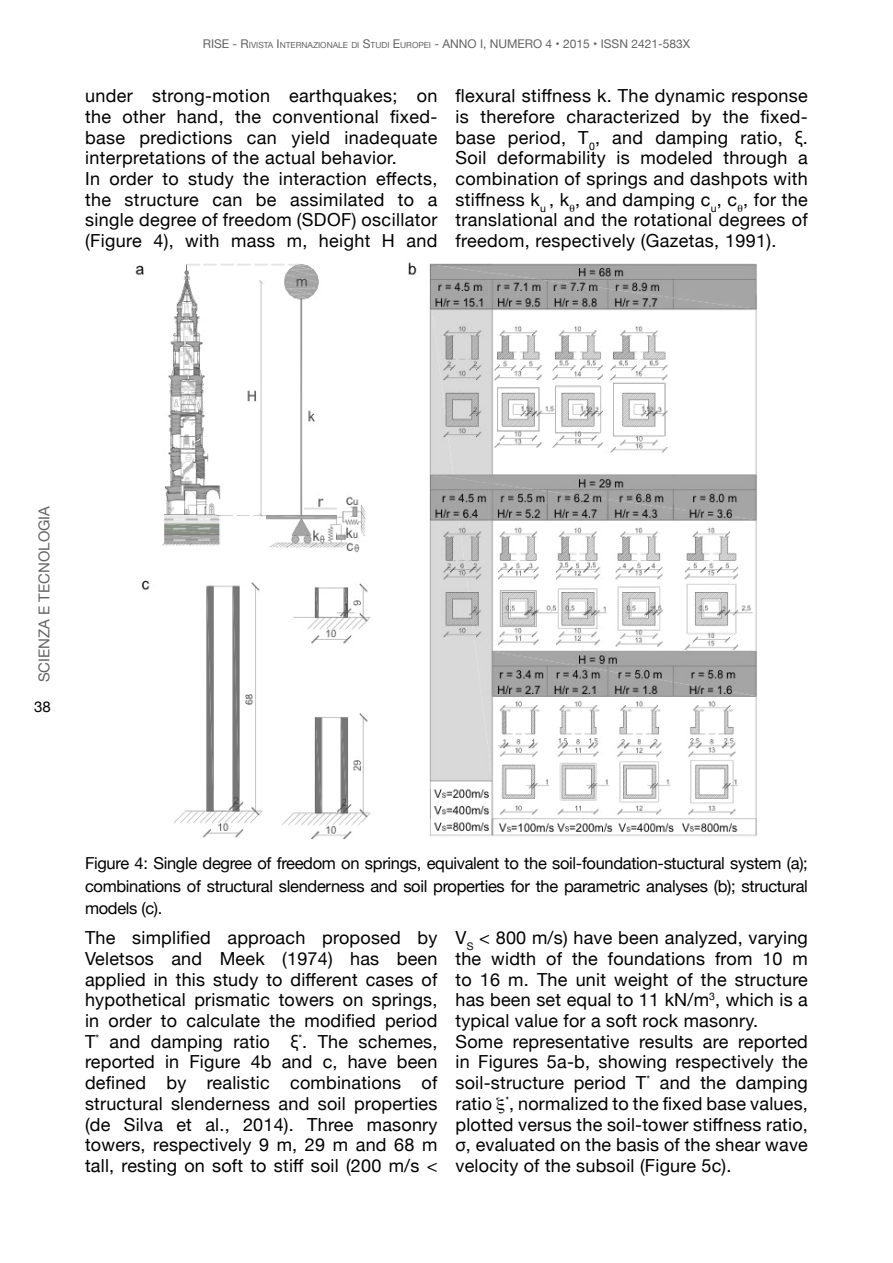
<style>
.page{position:relative;width:893px;height:1263px;background:#fff}
.page>*{position:absolute;margin:0;border:0;box-sizing:border-box;transform-origin:0 0}
.t1{font:18px/20.7px "Helvetica Neue";letter-spacing:.01em;color:#000}
.t2{font:16.5px/22.5px "Helvetica Neue";letter-spacing:-.02em;color:#000;text-align:justify}
.t3{font:15px "Helvetica Neue";color:#646363}
.t4{font:15px "Helvetica Neue";color:#000}
.t5{font:12px "Helvetica Neue";color:#646363}
.t6{font:12px "Helvetica Neue";color:#646363}
.t7{font:8.4px "Helvetica Neue";color:#646363}
.s1{font-size:8.4px}
.s2{font-size:12px}
.s3{font-style:inherit}
</style>
<div class="page">
<img style="left:135px;top:262px;width:622px;height:578px">
<p class="t6" style="left:203px;top:35px;width:59px">RISE - R<span class="s1">IVISTA</span></p>
<p class="t7" style="left:277px;top:39px;width:10px"><span class="s2">I</span>NTERNAZIONALE</p>
<p class="t5" style="left:351px;top:35px;width:340px"><span class="s1">DI</span> <span class="s3">S</span><span class="s1">TUDI</span> <span class="s3">E</span><span class="s1">UROPEI</span> <span class="s3">-</span> ANNO I, NUMERO 4 • 2015 • <span class="s3">ISSN 2421-583X</span></p>
<p class="t1" style="left:85px;top:86px;width:354px">under strong-motion earthquakes; on the other hand, the conventional fixed&shy;base predictions can yield inadequate interpretations of the actual behavior.<br>In order to study the interaction effects, the structure can be assimilated to a single degree of freedom (SDOF) oscillator (Figure 4), with mass m, height H and</p>
<p class="t1" style="left:455px;top:86px;width:354px;text-align:justify">flexural stiffness k. The dynamic response is therefore characterized by the fixed&shy;base period, T<sub>0</sub>, and damping ratio, ξ.<br>Soil deformability is modeled through a combination of springs and dashpots with stiffness k<sub>u</sub> , k❑, and damping c<sub>u</sub>, c❑, for the translational and the rotational degrees of freedom, respectively (Gazetas, 1991).</p>
<p class="t3" style="left:34px;top:682px;width:178px;rotate:-90deg">SCIENZA E TECNOLOGIA</p>
<p class="t4" style="left:34px;top:695px;width:18px">38</p>
<p class="t2" style="left:85px;top:853px;width:724px">Figure 4: Single degree of freedom on springs, equivalent to the soil-foundation-stuctural system (a); combinations of structural slenderness and soil properties for the parametric analyses (b); structural models (c).</p>
<p class="t1" style="left:85px;top:928px;width:354px;text-align:justify">The simplified approach proposed by Veletsos and Meek (1974) has been applied in this study to different cases of hypothetical prismatic towers on springs, in order to calculate the modified period T<sup>*</sup> and damping ratio ξ<sup>*</sup>. The schemes, reported in Figure 4b and c, have been defined by realistic combinations of structural slenderness and soil properties (de Silva et al., 2014). Three masonry towers, respectively 9 m, 29 m and 68 m tall, resting on soft to stiff soil (200 m/s &lt;</p>
<p class="t1" style="left:455px;top:928px;width:354px">V<sub>S</sub> &lt; 800 m/s) have been analyzed, varying the width of the foundations from 10 m to 16 m. The unit weight of the structure has been set equal to 11 kN/m<sup>3</sup>, which is a typical value for a soft rock masonry.<br>Some representative results are reported in Figures 5a-b, showing respectively the soil-structure period T<sup>*</sup> and the damping ratio <sup>*</sup>, normalized to the fixed base values, plotted versus the soil-tower stiffness ratio, σ, evaluated on the basis of the shear wave velocity of the subsoil (Figure 5c).</p>
</div>
